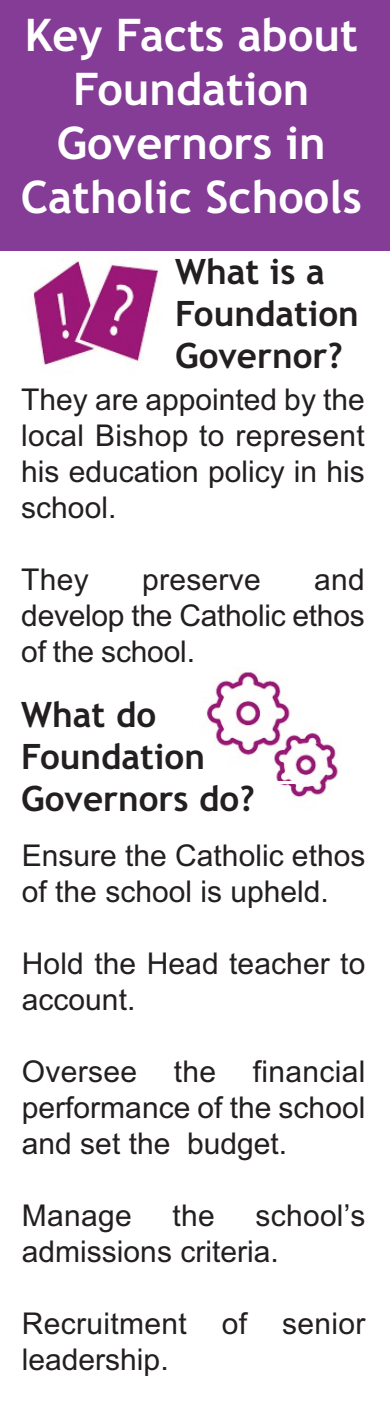
<style>
.page{position:relative;width:390px;height:1418px;background:#fff}
.page>*{position:absolute;margin:0;border:0;box-sizing:border-box;transform-origin:0 0}
.t1{font:700 45px/54px "Trebuchet MS";color:#fff;text-align:center}
.t2{font:700 35px/42px "Trebuchet MS";color:#231f20}
.t3{font:30px/36px "Arial";color:#231f20}
</style>
<div class="page">
<div style="left:0;top:0;width:389px;height:250px;background:#843c96"></div>
<img style="left:33px;top:260px;width:125px;height:106px">
<img style="left:206px;top:672px;width:132px;height:126px">
<hr style="left:268px;top:781px;width:32px;height:2px;background:#fff">
<h1 class="t1" style="left:21px;top:8px;width:343px">Key Facts about<br>Foundation<br>Governors in<br>Catholic Schools</h1>
<p class="t2" style="left:175px;top:251px;width:185px">What is a<br>Foundation<br>Governor?</p>
<p class="t3" style="left:21px;top:381px;width:345px;text-align:justify">They are appointed by the local Bishop to represent his education policy in his school.</p>
<p class="t3" style="left:21px;top:561px;width:345px;text-align:justify;text-indent:293px">and develop the Catholic ethos of the school.</p>
<p class="t2" style="left:21px;top:694px;width:235px">What do<br>Foundation<br>Governors do?</p>
<p class="t3" style="left:22px;top:837px;width:345px">Ensure the Catholic ethos of the school is upheld.</p>
<p class="t3" style="left:21px;top:561px;width:69px">They</p>
<p class="t3" style="left:142px;top:561px;width:120px">preserve</p>
<p class="t3" style="left:22px;top:945px;width:345px">Hold the Head teacher to account.</p>
<p class="t3" style="left:22px;top:1053px;width:345px;text-align:justify">Oversee the financial performance of the school and set the budget.</p>
<p class="t3" style="left:22px;top:1197px;width:345px;text-indent:233px">school’s admissions criteria.</p>
<p class="t3" style="left:22px;top:1197px;width:111px">Manage</p>
<p class="t3" style="left:172px;top:1197px;width:44px">the</p>
<p class="t3" style="left:22px;top:1305px;width:345px">Recruitment of senior leadership.</p>
</div>
